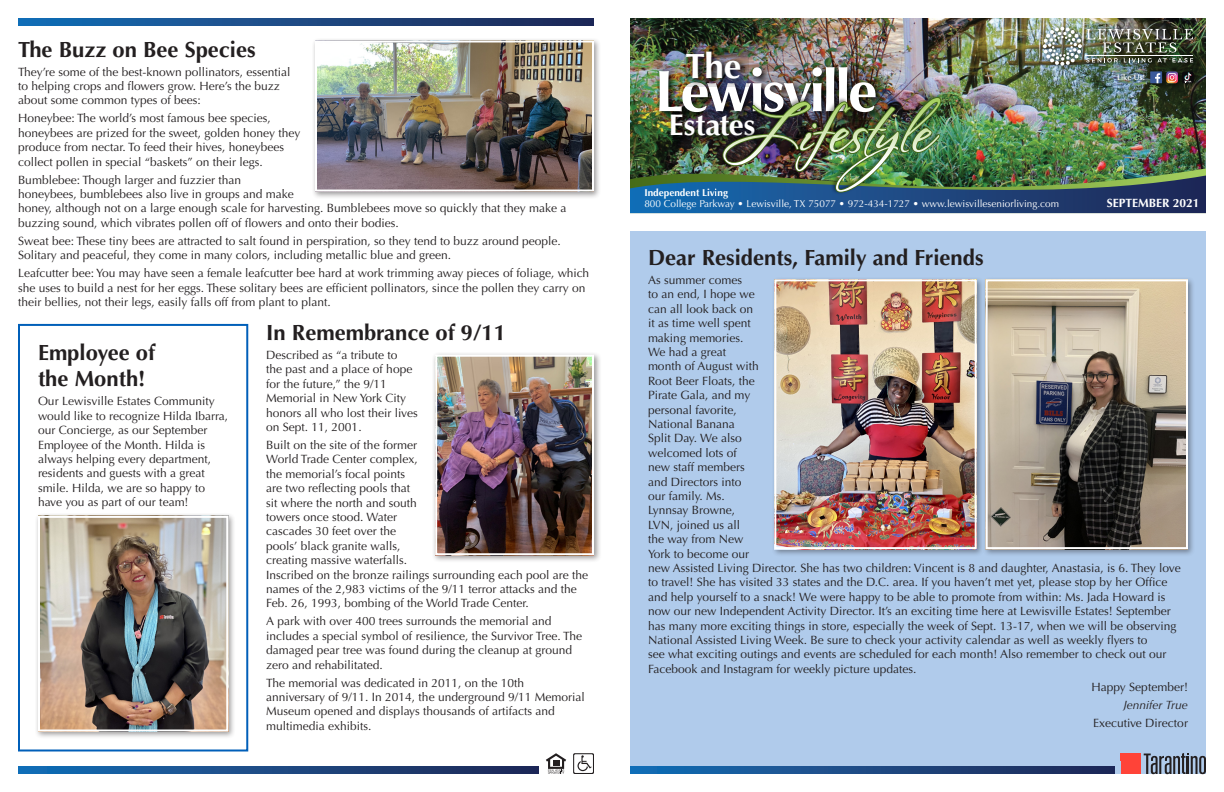
<style>
.page{position:relative;width:1224px;height:792px;background:#fff}
.page>*{position:absolute;margin:0;border:0;box-sizing:border-box;transform-origin:0 0}
.t1{font:700 58.5px "Optima LT Std";letter-spacing:-.05em;color:#fff}
.t2{font:700 35.2px "Optima LT Std";color:#fff}
.t3{font:700 29.9px "Optima LT Std";letter-spacing:-.005em;color:#fff}
.t4{font:700 22px/26.4px "Optima LT Std";color:#231f20}
.t5{font:12px/14.4px "Optima LT Std";color:#231f20}
.t6{font:700 12px "Optima LT Std";color:#fff}
.t7{font:italic 12px "Optima LT Std";color:#231f20}
.t8{font:10px "Optima LT Std";color:#fff}
.t9{font:700 10px "Optima LT Std";color:#fff}
.t10{font:600 8px "Optima LT Std";color:#fff}
</style>
<div class="page">
<img style="left:630px;top:18px;width:576px;height:78px">
<img style="left:657px;top:65px;width:226px;height:31px">
<img style="left:684px;top:49px;width:65px;height:38px">
<img style="left:715px;top:90px;width:230px;height:6px">
<img style="left:630px;top:96px;width:576px;height:117px">
<img style="left:1040px;top:24px;width:159px;height:47px">
<img style="left:1169px;top:83px;width:10px;height:6px">
<img style="left:1179px;top:68px;width:21px;height:21px">
<div style="left:1182px;top:71px;width:12px;height:12px;background:#0b090c;border-radius:2px"></div>
<img style="left:1147px;top:83px;width:22px;height:7px">
<img style="left:1043px;top:27px;width:150px;height:56px">
<img style="left:1114px;top:70px;width:37px;height:18px">
<div style="left:18px;top:324px;width:230px;height:428px;border:2px solid #005fb9"></div>
<div style="left:630px;top:231px;width:576px;height:543px;background:#b0cbeb"></div>
<div style="left:432px;top:351px;width:170px;height:212px;background:#231f20;opacity:.45"></div>
<img style="left:438px;top:358px;width:153px;height:194px">
<div style="left:435px;top:355px;width:159px;height:200px;border:2px solid #fff"></div>
<div style="left:312px;top:37px;width:290px;height:162px;background:#231f20;opacity:.45"></div>
<img style="left:318px;top:43px;width:273px;height:146px">
<div style="left:315px;top:40px;width:279px;height:152px;border:2px solid #fff"></div>
<div style="left:35px;top:512px;width:201px;height:227px;background:#231f20;opacity:.45"></div>
<img style="left:41px;top:519px;width:184px;height:210px">
<div style="left:38px;top:516px;width:190px;height:216px;border:2px solid #fff"></div>
<div style="left:982px;top:276px;width:214px;height:281px;background:#231f20;opacity:.45"></div>
<img style="left:989px;top:282px;width:196px;height:264px">
<div style="left:986px;top:279px;width:202px;height:270px;border:2px solid #fff"></div>
<div style="left:771px;top:276px;width:213px;height:281px;background:#231f20;opacity:.45"></div>
<img style="left:777px;top:282px;width:197px;height:264px">
<div style="left:774px;top:279px;width:203px;height:270px;border:2px solid #fff"></div>
<svg style="left:18px;top:18px;width:576px;height:7px"></svg>
<svg style="left:630px;top:767px;width:484px;height:7px"></svg>
<svg style="left:18px;top:767px;width:521px;height:7px"></svg>
<svg style="left:573px;top:753px;width:21px;height:21px"></svg>
<svg style="left:546px;top:753px;width:20px;height:21px"></svg>
<div style="left:1121px;top:754px;width:20px;height:7px;background:#ff4338"></div>
<div style="left:1121px;top:761px;width:9px;height:13px;background:#ff4338"></div>
<div style="left:1131px;top:761px;width:10px;height:13px;background:#ff4338"></div>
<svg style="left:1144px;top:753px;width:62px;height:21px"></svg>
<h3 class="t4" style="left:18px;top:36px;width:239px">The Buzz on Bee Species</h3>
<p class="t5" style="left:18px;top:64px;width:274px">They’re some of the best-known pollinators, essential to helping crops and flowers grow. Here’s the buzz about some common types of bees:</p>
<p class="t5" style="left:18px;top:111px;width:284px">Honeybee: The world’s most famous bee species, honeybees are prized for the sweet, golden honey they produce from nectar. To feed their hives, honeybees collect pollen in special “baskets” on their legs.</p>
<p class="t5" style="left:18px;top:172px;width:550px">Bumblebee: Though larger and fuzzier than<br>honeybees, bumblebees also live in groups and make<br>honey, although not on a large enough scale for harvesting. Bumblebees move so quickly that they make a buzzing sound, which vibrates pollen off of flowers and onto their bodies.</p>
<p class="t5" style="left:18px;top:234px;width:544px">Sweat bee: These tiny bees are attracted to salt found in perspiration, so they tend to buzz around people.<br>Solitary and peaceful, they come in many colors, including metallic blue and green.</p>
<p class="t5" style="left:18px;top:266px;width:573px">Leafcutter bee: You may have seen a female leafcutter bee hard at work trimming away pieces of foliage, which she uses to build a nest for her eggs. These solitary bees are efficient pollinators, since the pollen they carry on their bellies, not their legs, easily falls off from plant to plant.</p>
<h3 class="t4" style="left:266px;top:320px;width:241px">In Remembrance of 9/11</h3>
<p class="t5" style="left:266px;top:348px;width:153px">Described as “a tribute to<br>the past and a place of hope for the future,” the 9/11<br>Memorial in New York City honors all who lost their lives on Sept. 11, 2001.</p>
<p class="t5" style="left:266px;top:438px;width:323px">Built on the site of the former<br>World Trade Center complex,<br>the memorial’s focal points<br>are two reflecting pools that<br>sit where the north and south<br>towers once stood. Water<br>cascades 30 feet over the<br>pools’ black granite walls,<br>creating massive waterfalls.<br>Inscribed on the bronze railings surrounding each pool are the names of the 2,983 victims of the 9/11 terror attacks and the Feb. 26, 1993, bombing of the World Trade Center.</p>
<p class="t5" style="left:266px;top:614px;width:317px">A park with over 400 trees surrounds the memorial and includes a special symbol of resilience, the Survivor Tree. The damaged pear tree was found during the cleanup at ground zero and rehabilitated.</p>
<p class="t5" style="left:266px;top:675px;width:320px">The memorial was dedicated in 2011, on the 10th anniversary of 9/11. In 2014, the underground 9/11 Memorial Museum opened and displays thousands of artifacts and multimedia exhibits.</p>
<h3 class="t4" style="left:38px;top:340px;width:119px">Employee of the Month!</h3>
<p class="t5" style="left:38px;top:394px;width:192px">Our Lewisville Estates Community would like to recognize Hilda Ibarra, our Concierge, as our September<br>Employee of the Month. Hilda is always helping every department, residents and guests with a great smile. Hilda, we are so happy to have you as part of our team!</p>
<h2 class="t2" style="left:685px;top:45px;width:57px">The</h2>
<h3 class="t3" style="left:669px;top:107px;width:88px">Estates</h3>
<h1 class="t1" style="left:654px;top:57px;width:224px">Lewisville</h1>
<p class="t9" style="left:644px;top:187px;width:85px">Independent Living</p>
<p class="t8" style="left:644px;top:198px;width:416px">800 College Parkway • Lewisville, TX 75077 • 972-434-1727 • www.lewisvilleseniorliving.com</p>
<p class="t10" style="left:1117px;top:72px;width:29px">Like Us!</p>
<p class="t6" style="left:1107px;top:196px;width:94px">SEPTEMBER 2021</p>
<h3 class="t4" style="left:648px;top:245px;width:337px">Dear Residents, Family and Friends</h3>
<p class="t5" style="left:648px;top:273px;width:534px">As summer comes<br>to an end, I hope we<br>can all look back on<br>it as time well spent<br>making memories.<br>We had a great<br>month of August with<br>Root Beer Floats, the<br>Pirate Gala, and my<br>personal favorite,<br>National Banana<br>Split Day. We also<br>welcomed lots of<br>new staff members<br>and Directors into<br>our family. Ms.<br>Lynnsay Browne,<br>LVN, joined us all<br>the way from New<br>York to become our<br>new Assisted Living Director. She has two children: Vincent is 8 and daughter, Anastasia, is 6. They love to travel! She has visited 33 states and the D.C. area. If you haven’t met yet, please stop by her Office and help yourself to a snack! We were happy to be able to promote from within: Ms. Jada Howard is now our new Independent Activity Director. It’s an exciting time here at Lewisville Estates! September has many more exciting things in store, especially the week of Sept. 13-17, when we will be observing National Assisted Living Week. Be sure to check your activity calendar as well as weekly flyers to<br>see what exciting outings and events are scheduled for each month! Also remember to check out our Facebook and Instagram for weekly picture updates.</p>
<p class="t5" style="left:1092px;top:680px;width:98px">Happy September!</p>
<p class="t7" style="left:1124px;top:698px;width:66px">Jennifer True</p>
<p class="t5" style="left:1093px;top:716px;width:96px">Executive Director</p>
</div>
